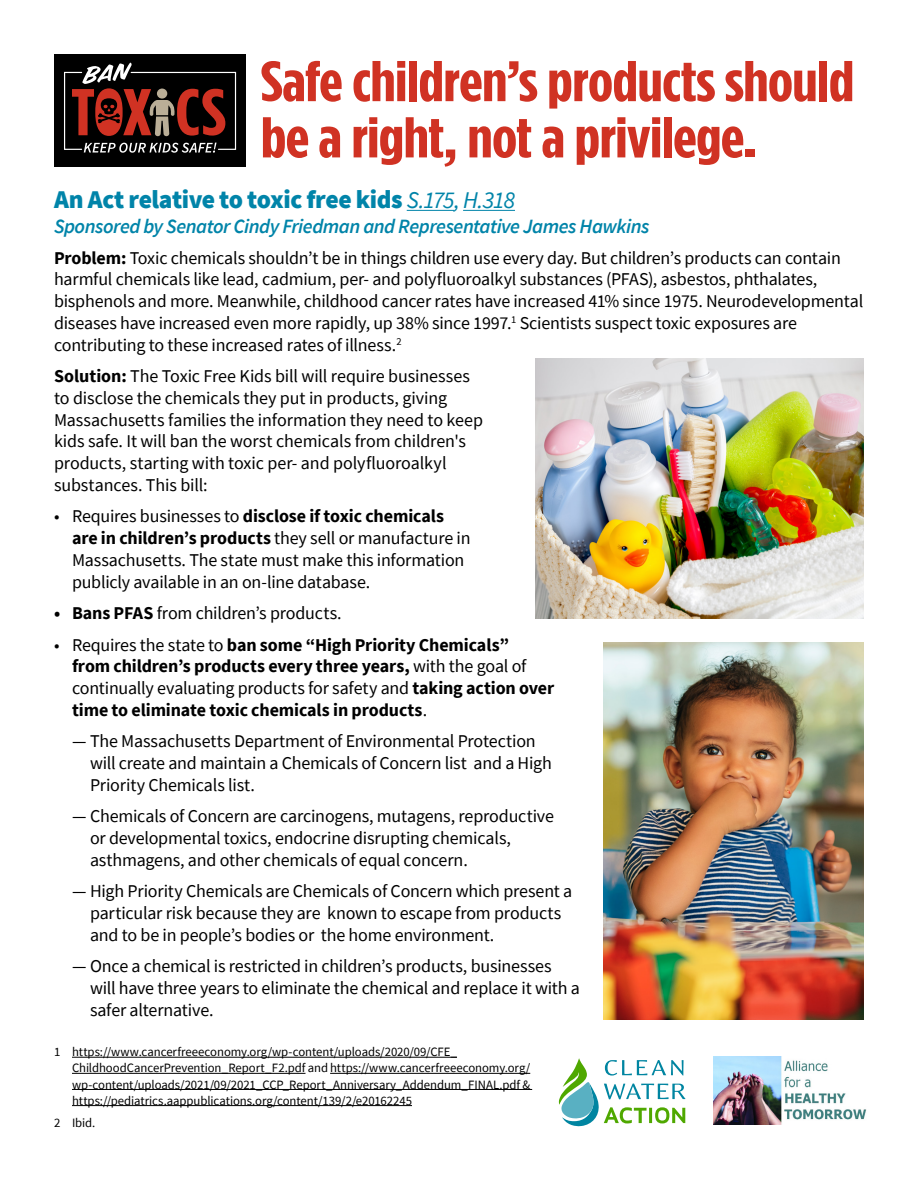
<style>
.page{position:relative;width:918px;height:1188px;background:#fff}
.page>*{position:absolute;margin:0;border:0;box-sizing:border-box;transform-origin:0 0}
.t1{font:700 57px/56.2px "Gotham Condensed";letter-spacing:-.015em;color:#d03223;scale:1.18 1}
.PFAS_Bill_First_para{font:900 25.5px "Source Sans Pro";letter-spacing:-.02em;color:#0084a9}
.PFAS_Bill_Sponsor{font:italic 600 20.25px "Source Sans Pro";letter-spacing:-.025em;color:#0084a9}
.PFAS_Bill_Desc_Text{font:18px/21.8px "Source Sans Pro";letter-spacing:-.01em;color:#000}
.t2{font:700 18px/21.8px "Source Sans Pro";letter-spacing:-.005em;color:#000}
.t3{font:12.75px/16px "Source Sans Pro";letter-spacing:-.005em;color:#000}
.s1{font-weight:400;font-style:italic;font-size:24px}
.s2{font-weight:700}
.s3{font-weight:400}
</style>
<div class="page">
<hr style="left:407px;top:210px;width:47px;height:1px;background:#0084a9">
<hr style="left:463px;top:210px;width:52px;height:1px;background:#0084a9">
<hr style="left:72px;top:1057px;width:385px;height:1px;background:#000">
<hr style="left:72px;top:1073px;width:234px;height:1px;background:#000">
<hr style="left:330px;top:1073px;width:200px;height:1px;background:#000">
<hr style="left:72px;top:1089px;width:460px;height:1px;background:#000">
<hr style="left:72px;top:1105px;width:340px;height:1px;background:#000">
<img style="left:536px;top:358px;width:328px;height:261px">
<img style="left:603px;top:642px;width:261px;height:378px">
<div style="left:54px;top:54px;width:191px;height:113px;background:#000"></div>
<div style="left:64px;top:72px;width:18px;height:78px;border:1px solid #fff"></div>
<svg style="left:72px;top:62px;width:165px;height:91px"></svg>
<img style="left:714px;top:1057px;width:152px;height:68px">
<svg style="left:559px;top:1058px;width:127px;height:69px"></svg>
<p class="t1" style="left:261px;top:53px;width:505px">Safe children’s products should be a right, not a privilege.</p>
<p class="PFAS_Bill_First_para" style="left:54px;top:182px;width:463px">An Act relative to toxic free kids <span class="s1">S.175, H.318</span></p>
<p class="PFAS_Bill_Sponsor" style="left:54px;top:213px;width:597px">Sponsored by Senator Cindy Friedman and Representative James Hawkins</p>
<p class="PFAS_Bill_Desc_Text" style="left:54px;top:247px;width:811px"><span class="s2">Problem:</span> Toxic chemicals shouldn’t be in things children use every day. But children’s products can contain harmful chemicals like lead, cadmium, per- and polyfluoroalkyl substances (PFAS), asbestos, phthalates, bisphenols and more. Meanwhile, childhood cancer rates have increased 41% since 1975. Neurodevelopmental diseases have increased even more rapidly, up 38% since 1997.<sup>1</sup> Scientists suspect toxic exposures are contributing to these increased rates of illness.<sup>2</sup></p>
<p class="PFAS_Bill_Desc_Text" style="left:54px;top:365px;width:431px"><span class="s2">Solution:</span> The Toxic Free Kids bill will require businesses to disclose the chemicals they put in products, giving Massachusetts families the information they need to keep kids safe. It will ban the worst chemicals from children's products, starting with toxic per- and polyfluoroalkyl substances. This bill:</p>
<p class="PFAS_Bill_Desc_Text" style="left:72px;top:505px;width:400px;text-indent:-18px">• Requires businesses to <span class="s2">disclose if toxic chemicals are in children’s products</span> they sell or manufacture in Massachusetts. The state must make this information publicly available in an on-line database.</p>
<p class="PFAS_Bill_Desc_Text" style="left:54px;top:602px;width:289px"><span class="s2">• Bans PFAS</span> from children’s products.</p>
<p class="t2" style="left:72px;top:634px;width:484px;text-indent:-18px"><span class="s3">• Requires the state to</span> ban some “High Priority Chemicals”<br>from children’s products every three years, <span class="s3">with the goal of continually evaluating products for safety and</span> taking action over time to eliminate toxic chemicals in products<span class="s3">.</span></p>
<p class="PFAS_Bill_Desc_Text" style="left:90px;top:730px;width:463px;text-indent:-18px">— The Massachusetts Department of Environmental Protection will create and maintain a Chemicals of Concern list and a High<br>Priority Chemicals list.</p>
<p class="PFAS_Bill_Desc_Text" style="left:90px;top:805px;width:465px;text-indent:-18px">— Chemicals of Concern are carcinogens, mutagens, reproductive or developmental toxics, endocrine disrupting chemicals, asthmagens, and other chemicals of equal concern.</p>
<p class="PFAS_Bill_Desc_Text" style="left:90px;top:880px;width:484px;text-indent:-18px">— High Priority Chemicals are Chemicals of Concern which present a particular risk because they are known to escape from products and to be in people’s bodies or the home environment.</p>
<p class="PFAS_Bill_Desc_Text" style="left:90px;top:955px;width:491px;text-indent:-18px">— Once a chemical is restricted in children’s products, businesses will have three years to eliminate the chemical and replace it with a safer alternative.</p>
<p class="t3" style="left:72px;top:1044px;width:460px;text-indent:-18px">1 https://www.cancerfreeeconomy.org/wp-content/uploads/2020/09/CFE_ ChildhoodCancerPrevention_Report_F2.pdf and https://www.cancerfreeeconomy.org/ wp-content/uploads/2021/09/2021_CCP_Report_Anniversary_Addendum_FINAL.pdf &amp; https://pediatrics.aappublications.org/content/139/2/e20162245</p>
<p class="t3" style="left:54px;top:1114px;width:43px">2 Ibid.</p>
</div>
